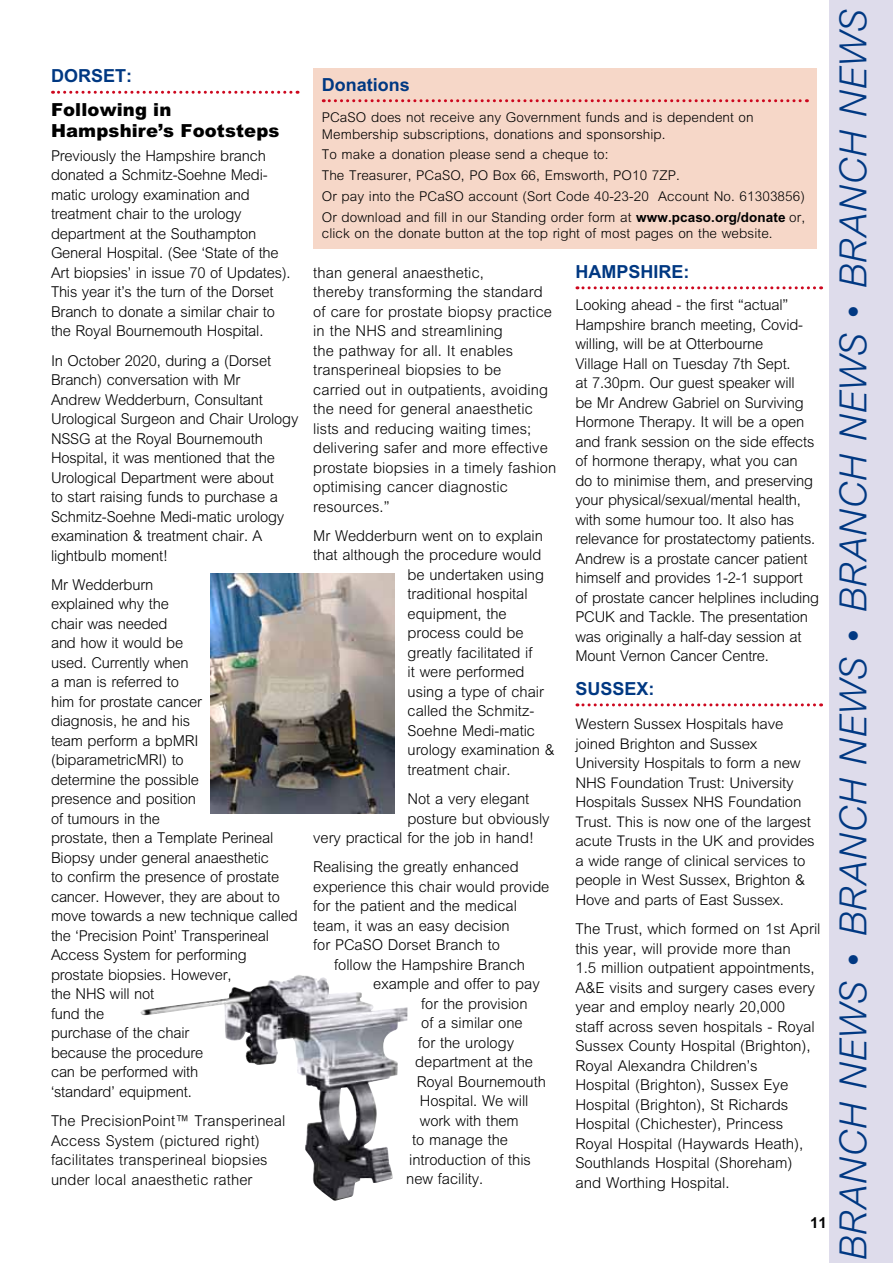
<style>
.page{position:relative;width:893px;height:1263px;background:#fff}
.page>*{position:absolute;margin:0;border:0;box-sizing:border-box;transform-origin:0 0}
.t1{font:italic 300 37.5px "M Arial";letter-spacing:.005em;color:#003882}
.t2{font:700 18px "M Arial";color:#003882}
.t3{font:900 18px/21px "M Arial";letter-spacing:.005em;color:#000}
.t4{font:300 15px/19.5px "M Arial";letter-spacing:-.015em;color:#000}
.t5{font:300 15px/19.5px "M Arial";letter-spacing:.005em;color:#000}
.t6{font:700 15px "M Arial";color:#000}
.t7{font:300 14.7px/19.5px "M Arial";letter-spacing:-.015em;color:#000}
.t8{font:300 13.5px/20.7px "M Arial";letter-spacing:.005em;color:#000}
.s1{font-weight:700}
</style>
<div class="page">
<div style="left:829px;top:0;width:64px;height:1263px;background:#dedceb"></div>
<svg style="left:577px;top:286px;width:245px;height:3px"></svg>
<svg style="left:577px;top:703px;width:245px;height:3px"></svg>
<svg style="left:53px;top:91px;width:245px;height:3px"></svg>
<img style="left:140px;top:975px;width:268px;height:226px">
<img style="left:210px;top:573px;width:184px;height:240px">
<div style="left:313px;top:68px;width:503px;height:180px;background:#f6d7c8"></div>
<svg style="left:323px;top:99px;width:484px;height:3px"></svg>
<p class="t2" style="left:51px;top:65px;width:83px">DORSET:</p>
<p class="t3" style="left:51px;top:99px;width:230px">Following in<br>Hampshire’s Footsteps</p>
<p class="t4" style="left:51px;top:146px;width:241px">Previously the Hampshire branch donated a Schmitz-Soehne Medi&shy;matic urology examination and treatment chair to the urology department at the Southampton General Hospital. (See ‘State of the Art biopsies’ in issue 70 of Updates).<br>This year it’s the turn of the Dorset Branch to donate a similar chair to the Royal Bournemouth Hospital.</p>
<p class="t4" style="left:51px;top:350px;width:249px">In October 2020, during a (Dorset<br>Branch) conversation with Mr<br>Andrew Wedderburn, Consultant<br>Urological Surgeon and Chair Urology<br>NSSG at the Royal Bournemouth<br>Hospital, it was mentioned that the<br>Urological Department were about<br>to start raising funds to purchase a<br>Schmitz-Soehne Medi-matic urology examination &amp; treatment chair. A lightbulb moment!</p>
<p class="t4" style="left:51px;top:575px;width:248px">Mr Wedderburn<br>explained why the<br>chair was needed<br>and how it would be<br>used. Currently when<br>a man is referred to<br>him for prostate cancer<br>diagnosis, he and his<br>team perform a bpMRI (biparametricMRI) to<br>determine the possible<br>presence and position<br>of tumours in the<br>prostate, then a Template Perineal<br>Biopsy under general anaesthetic<br>to confirm the presence of prostate cancer. However, they are about to move towards a new technique called the ‘Precision Point’ Transperineal<br>Access System for performing prostate biopsies. However,<br>the NHS will not<br>fund the<br>purchase of the chair<br>because the procedure<br>can be performed with<br>‘standard’ equipment.</p>
<p class="t5" style="left:51px;top:1111px;width:236px">The PrecisionPoint™ Transperineal Access System (pictured right) facilitates transperineal biopsies under local anaesthetic rather</p>
<p class="t2" style="left:322px;top:74px;width:90px">Donations</p>
<p class="t8" style="left:322px;top:109px;width:433px;line-height:16.5px">PCaSO does not receive any Government funds and is dependent on<br>Membership subscriptions, donations and sponsorship.</p>
<p class="t8" style="left:322px;top:144px;width:485px">To make a donation please send a cheque to:<br>The Treasurer, PCaSO, PO Box 66, Emsworth, PO10 7ZP.<br>Or pay into the PCaSO account (Sort Code 40-23-20 Account No. 61303856)<br>Or download and fill in our Standing order form at <span class="s1">www.pcaso.org/donate</span> or,</p>
<p class="t8" style="left:322px;top:223px;width:452px">click on the donate button at the top right of most pages on the website.</p>
<p class="t5" style="left:313px;top:263px;width:245px">than general anaesthetic,<br>thereby transforming the standard of care for prostate biopsy practice in the NHS and streamlining<br>the pathway for all. It enables transperineal biopsies to be<br>carried out in outpatients, avoiding the need for general anaesthetic lists and reducing waiting times; delivering safer and more effective prostate biopsies in a timely fashion optimising cancer diagnostic resources.”</p>
<p class="t4" style="left:313px;top:526px;width:231px">Mr Wedderburn went on to explain</p>
<p class="t4" style="left:313px;top:545px;width:230px">that although the procedure would</p>
<p class="t4" style="left:408px;top:565px;width:138px">be undertaken using</p>
<p class="t4" style="left:408px;top:584px;width:122px">traditional hospital</p>
<p class="t4" style="left:408px;top:604px;width:101px">equipment, the</p>
<p class="t4" style="left:408px;top:623px;width:118px">process could be</p>
<p class="t4" style="left:408px;top:643px;width:126px">greatly facilitated if</p>
<p class="t4" style="left:408px;top:662px;width:118px">it were performed</p>
<p class="t4" style="left:408px;top:682px;width:138px">using a type of chair</p>
<p class="t4" style="left:408px;top:701px;width:128px">called the Schmitz-</p>
<p class="t4" style="left:408px;top:721px;width:129px">Soehne Medi-matic</p>
<p class="t4" style="left:408px;top:740px;width:148px">urology examination &amp;</p>
<p class="t4" style="left:408px;top:760px;width:105px">treatment chair.</p>
<p class="t4" style="left:408px;top:789px;width:123px">Not a very elegant</p>
<p class="t4" style="left:408px;top:809px;width:144px">posture but obviously</p>
<p class="t4" style="left:313px;top:828px;width:222px">very practical for the job in hand!</p>
<p class="t4" style="left:313px;top:857px;width:207px">Realising the greatly enhanced</p>
<p class="t4" style="left:313px;top:877px;width:238px">experience this chair would provide</p>
<p class="t4" style="left:313px;top:896px;width:205px">for the patient and the medical</p>
<p class="t4" style="left:313px;top:916px;width:198px">team, it was an easy decision</p>
<p class="t4" style="left:313px;top:935px;width:188px">for PCaSO Dorset Branch to</p>
<p class="t4" style="left:334px;top:955px;width:192px">follow the Hampshire Branch</p>
<p class="t4" style="left:373px;top:974px;width:168px">example and offer to pay</p>
<p class="t4" style="left:421px;top:994px;width:108px">for the provision</p>
<p class="t4" style="left:421px;top:1013px;width:103px">of a similar one</p>
<p class="t4" style="left:418px;top:1033px;width:97px">for the urology</p>
<p class="t4" style="left:415px;top:1052px;width:119px">department at the</p>
<p class="t4" style="left:417px;top:1072px;width:131px">Royal Bournemouth</p>
<p class="t4" style="left:420px;top:1091px;width:110px">Hospital. We will</p>
<p class="t4" style="left:420px;top:1111px;width:101px">work with them</p>
<p class="t4" style="left:412px;top:1130px;width:97px">to manage the</p>
<p class="t4" style="left:409px;top:1150px;width:123px">introduction of this</p>
<p class="t4" style="left:406px;top:1169px;width:79px">new facility.</p>
<p class="t2" style="left:575px;top:261px;width:115px">HAMPSHIRE:</p>
<p class="t4" style="left:575px;top:295px;width:245px">Looking ahead - the first “actual” Hampshire branch meeting, Covid&shy;willing, will be at Otterbourne<br>Village Hall on Tuesday 7th Sept.<br>at 7.30pm. Our guest speaker will<br>be Mr Andrew Gabriel on Surviving Hormone Therapy. It will be a open and frank session on the side effects of hormone therapy, what you can<br>do to minimise them, and preserving your physical/sexual/mental health, with some humour too. It also has relevance for prostatectomy patients.<br>Andrew is a prostate cancer patient himself and provides 1-2-1 support<br>of prostate cancer helplines including PCUK and Tackle. The presentation was originally a half-day session at Mount Vernon Cancer Centre.</p>
<p class="t2" style="left:575px;top:678px;width:81px">SUSSEX:</p>
<p class="t7" style="left:575px;top:714px;width:241px">Western Sussex Hospitals have joined Brighton and Sussex<br>University Hospitals to form a new<br>NHS Foundation Trust: University<br>Hospitals Sussex NHS Foundation<br>Trust. This is now one of the largest acute Trusts in the UK and provides a wide range of clinical services to people in West Sussex, Brighton &amp;<br>Hove and parts of East Sussex.</p>
<p class="t4" style="left:575px;top:919px;width:247px">The Trust, which formed on 1st April this year, will provide more than<br>1.5 million outpatient appointments, A&amp;E visits and surgery cases every year and employ nearly 20,000<br>staff across seven hospitals - Royal Sussex County Hospital (Brighton), Royal Alexandra Children’s<br>Hospital (Brighton), Sussex Eye Hospital (Brighton), St Richards Hospital (Chichester), Princess Royal Hospital (Haywards Heath), Southlands Hospital (Shoreham) and Worthing Hospital.</p>
<p class="t6" style="left:810px;top:1214px;width:18px">11</p>
<h1 class="t1" style="left:832px;top:1261px;width:1253px;rotate:-90deg">BRANCH NEWS • BRANCH NEWS • BRANCH NEWS • BRANCH NEWS</h1>
</div>
